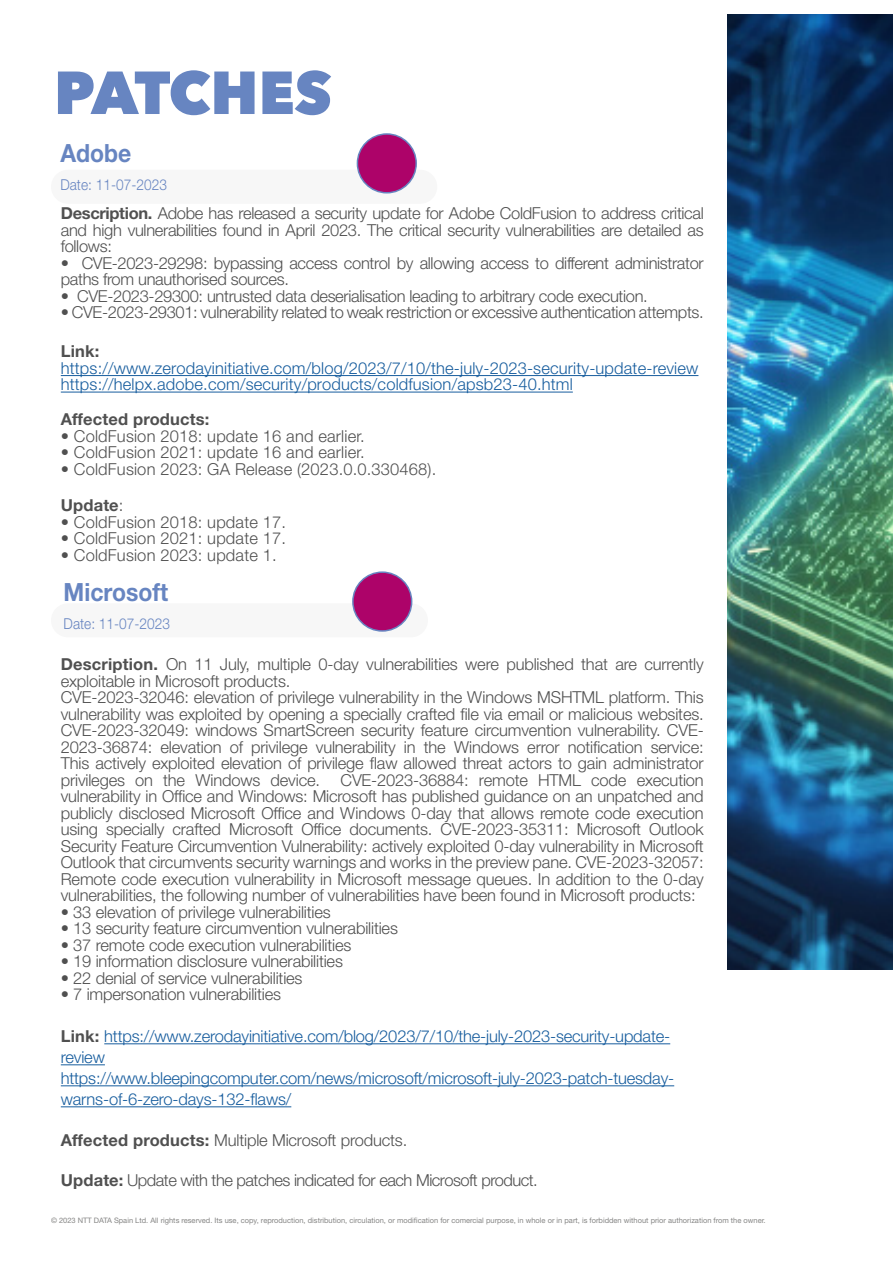
<style>
.page{position:relative;width:893px;height:1263px;background:#fff}
.page>*{position:absolute;margin:0;border:0;box-sizing:border-box;transform-origin:0 0}
.t1{font:800 60px "Avenir Next";letter-spacing:-.015em;color:#6785c1}
.t2{font:700 25.05px "Helvetica Neue LT Std";color:#6785c1;scale:.91 1}
.t3{font:300 16.5px/16.5px "Helvetica Neue LT Std";letter-spacing:-.01em;color:#505050;text-align:justify}
.t4{font:300 16.5px/21px "Helvetica Neue LT Std";letter-spacing:-.01em;color:#175d9e}
.t5{font:300 16.5px "Helvetica Neue LT Std";letter-spacing:.01em;color:#505050}
.t6{font:300 16.5px "Helvetica Neue LT Std";letter-spacing:.01em;color:#175d9e}
.t7{font:300 16.5px "Helvetica Neue LT Std";letter-spacing:-.03em;color:#505050}
.t8{font:700 16.5px "Helvetica Neue LT Std";letter-spacing:.01em;color:#505050}
.t9{font:300 15px "Helvetica Neue LT Std";color:#6785c1;scale:.91 1}
.t10{font:7.5px "Helvetica Neue LT Std";color:#858584}
.s1{font-weight:700}
.s2{font-weight:300}
.s3{font-weight:700;color:#505050}
</style>
<div class="page">
<img style="left:727px;top:15px;width:166px;height:954px">
<div style="left:51px;top:170px;width:386px;height:34px;background:#f7f7f7;border-radius:17px"></div>
<div style="left:51px;top:603px;width:377px;height:34px;background:#f7f7f7;border-radius:17px"></div>
<hr style="left:61px;top:375px;width:637px;height:1px;background:#175d9e">
<hr style="left:61px;top:392px;width:512px;height:1px;background:#175d9e">
<hr style="left:104px;top:1043px;width:566px;height:1px;background:#175d9e">
<hr style="left:61px;top:1064px;width:44px;height:1px;background:#175d9e">
<hr style="left:61px;top:1085px;width:613px;height:1px;background:#175d9e">
<hr style="left:61px;top:1106px;width:230px;height:1px;background:#175d9e">
<div style="left:357px;top:134px;width:59px;height:59px;background:#ad0369;border-radius:50%"></div>
<div style="left:357px;top:133px;width:60px;height:61px;border:2px solid #6785c1;border-radius:50%"></div>
<div style="left:353px;top:572px;width:59px;height:59px;background:#ad0369;border-radius:50%"></div>
<div style="left:352px;top:571px;width:60px;height:61px;border:2px solid #6785c1;border-radius:50%"></div>
<p class="t1" style="left:54px;top:56px;width:279px">PATCHES</p>
<p class="t2" style="left:60px;top:138px;width:79px">Adobe</p>
<p class="t9" style="left:60px;top:175px;width:119px">Date: 11-07-2023</p>
<p class="t3" style="left:61px;top:205px;width:644px"><span class="s1">Description.</span> Adobe has released a security update for Adobe ColdFusion to address critical and high vulnerabilities found in April 2023. The critical security vulnerabilities are detailed as follows:</p>
<p class="t3" style="left:61px;top:254px;width:644px">• CVE-2023-29298: bypassing access control by allowing access to different administrator paths from unauthorised sources.</p>
<p class="t3" style="left:61px;top:287px;width:588px">• CVE-2023-29300: untrusted data deserialisation leading to arbitrary code execution.</p>
<p class="t3" style="left:61px;top:304px;width:644px">• CVE-2023-29301: vulnerability related to weak restriction or excessive authentication attempts.</p>
<p class="t8" style="left:61px;top:341px;width:40px">Link:</p>
<p class="t6" style="left:61px;top:358px;width:639px">https://www.zerodayinitiative.com/blog/2023/7/10/the-july-2023-security-update-review</p>
<p class="t6" style="left:61px;top:374px;width:514px">https://helpx.adobe.com/security/products/coldfusion/apsb23-40.html</p>
<p class="t8" style="left:61px;top:409px;width:150px">Affected products:</p>
<p class="t5" style="left:61px;top:426px;width:306px">• ColdFusion 2018: update 16 and earlier.</p>
<p class="t5" style="left:61px;top:442px;width:306px">• ColdFusion 2021: update 16 and earlier.</p>
<p class="t5" style="left:61px;top:459px;width:377px">• ColdFusion 2023: GA Release (2023.0.0.330468).</p>
<p class="t8" style="left:61px;top:495px;width:64px">Update<span class="s2">:</span></p>
<p class="t5" style="left:61px;top:512px;width:227px">• ColdFusion 2018: update 17.</p>
<p class="t5" style="left:61px;top:528px;width:227px">• ColdFusion 2021: update 17.</p>
<p class="t5" style="left:61px;top:545px;width:217px">• ColdFusion 2023: update 1.</p>
<p class="t2" style="left:64px;top:577px;width:116px">Microsoft</p>
<p class="t9" style="left:64px;top:614px;width:119px">Date: 11-07-2023</p>
<p class="t3" style="left:61px;top:656px;width:644px"><span class="s1">Description.</span> On 11 July, multiple 0-day vulnerabilities were published that are currently exploitable in Microsoft products.</p>
<p class="t3" style="left:61px;top:689px;width:644px">CVE-2023-32046: elevation of privilege vulnerability in the Windows MSHTML platform. This vulnerability was exploited by opening a specially crafted file via email or malicious websites.<br>CVE-2023-32049: windows SmartScreen security feature circumvention vulnerability. CVE-2023-36874: elevation of privilege vulnerability in the Windows error notification service:<br>This actively exploited elevation of privilege flaw allowed threat actors to gain administrator privileges on the Windows device. CVE-2023-36884: remote HTML code execution vulnerability in Office and Windows: Microsoft has published guidance on an unpatched and publicly disclosed Microsoft Office and Windows 0-day that allows remote code execution using specially crafted Microsoft Office documents. CVE-2023-35311: Microsoft Outlook Security Feature Circumvention Vulnerability: actively exploited 0-day vulnerability in Microsoft Outlook that circumvents security warnings and works in the preview pane. CVE-2023-32057:<br>Remote code execution vulnerability in Microsoft message queues. In addition to the 0-day vulnerabilities, the following number of vulnerabilities have been found in Microsoft products:</p>
<p class="t3" style="left:61px;top:903px;width:271px">• 33 elevation of privilege vulnerabilities</p>
<p class="t3" style="left:61px;top:920px;width:339px">• 13 security feature circumvention vulnerabilities</p>
<p class="t3" style="left:61px;top:936px;width:292px">• 37 remote code execution vulnerabilities</p>
<p class="t3" style="left:61px;top:953px;width:284px">• 19 information disclosure vulnerabilities</p>
<p class="t3" style="left:61px;top:969px;width:243px">• 22 denial of service vulnerabilities</p>
<p class="t3" style="left:61px;top:986px;width:222px">• 7 impersonation vulnerabilities</p>
<p class="t4" style="left:61px;top:1025px;width:611px"><span class="s3">Link:</span> https://www.zerodayinitiative.com/blog/2023/7/10/the-july-2023-security-update&shy;review</p>
<p class="t4" style="left:61px;top:1067px;width:615px">https://www.bleepingcomputer.com/news/microsoft/microsoft-july-2023-patch-tuesday&shy;warns-of-6-zero-days-132-flaws/</p>
<p class="t3" style="left:61px;top:1131px;width:348px"><span class="s1">Affected products:</span> Multiple Microsoft products.</p>
<p class="t7" style="left:61px;top:1169px;width:479px"><span class="s1">Update:</span> Update with the patches indicated for each Microsoft product.</p>
<p class="t10" style="left:51px;top:1216px;width:716px">© 2023 NTT DATA Spain Ltd. All rights reserved. Its use, copy, reproduction, distribution, circulation, or modification for comercial purpose, in whole or in part, is forbidden without prior authorization from the owner.</p>
</div>
